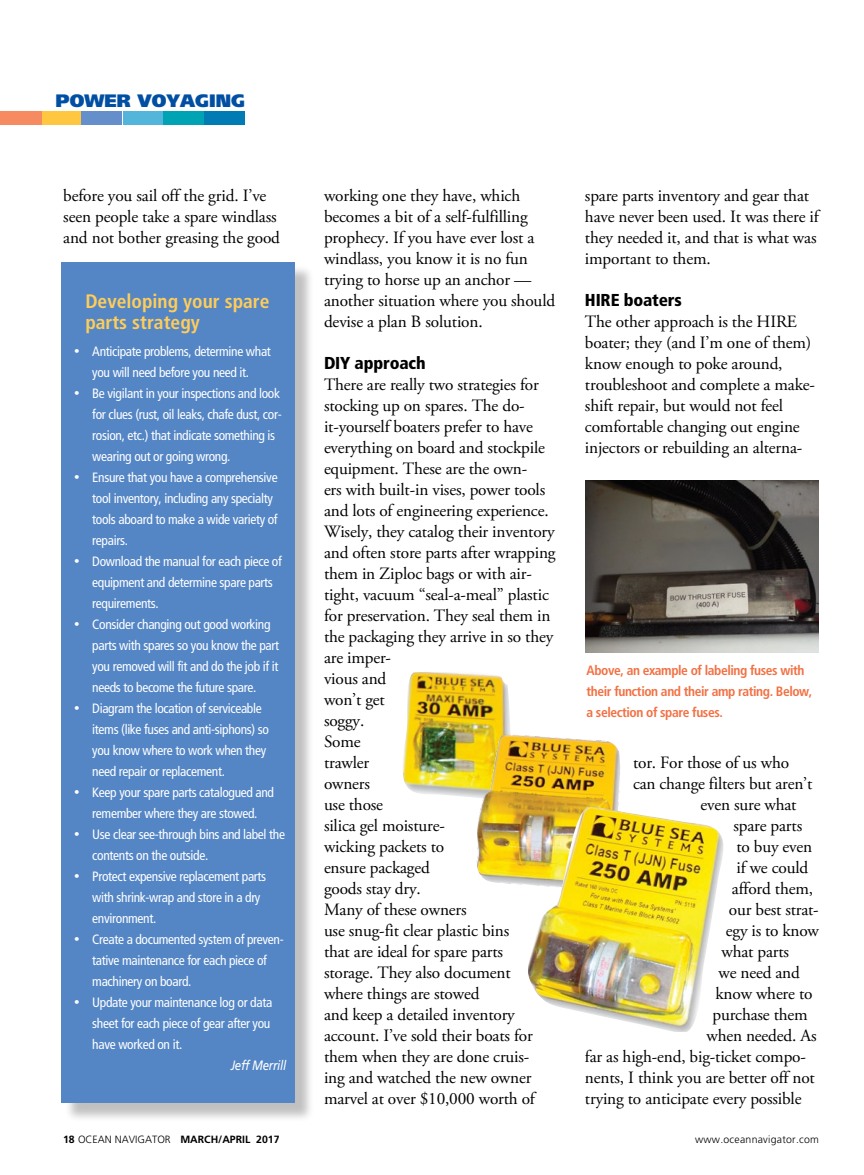
<style>
.page{position:relative;width:864px;height:1175px;background:#fff}
.page>*{position:absolute;margin:0;border:0;box-sizing:border-box;transform-origin:0 0}
.t1{font:700 condensed 19.5px/21px "Frutiger";color:#ffcd58}
.t2{font:900 18px "Frutiger";color:#004fa3}
.t3{font:17.25px/21px "Adobe Garamond Pro";letter-spacing:-.01em;color:#000}
.t4{font:900 condensed 17.25px "Frutiger";letter-spacing:-.01em;color:#000}
.t5{font:condensed 13.5px/21px "Frutiger";letter-spacing:-.025em;color:#fff}
.t6{font:700 condensed 13.5px/21px "Frutiger";letter-spacing:-.03em;color:#f37043}
.t7{font:italic 13.5px "Frutiger";letter-spacing:-.025em;color:#fff;scale:.85 1}
.t8{font:700 10.5px "Frutiger";color:#000}
.t9{font:300 10.5px "Frutiger";letter-spacing:.025em;color:#000}
.s1{font-weight:300}
</style>
<div class="page">
<div style="left:41px;top:112px;width:40px;height:13px;background:#ffc73f"></div>
<div style="left:82px;top:112px;width:40px;height:13px;background:#648fca"></div>
<div style="left:123px;top:112px;width:40px;height:13px;background:#54b5da"></div>
<div style="left:164px;top:112px;width:40px;height:13px;background:#00a3b3"></div>
<div style="left:205px;top:112px;width:40px;height:13px;background:#007bb4"></div>
<div style="left:0;top:112px;width:42px;height:13px;background:#f68b62"></div>
<img style="left:585px;top:480px;width:234px;height:172px">
<div style="left:64px;top:264px;width:250px;height:857px;background:#000;opacity:.25"></div>
<div style="left:62px;top:262px;width:233px;height:841px;background:#5486c6"></div>
<img style="left:403px;top:672px;width:107px;height:126px">
<img style="left:475px;top:734px;width:145px;height:151px">
<img style="left:526px;top:807px;width:197px;height:225px">
<p class="t2" style="left:55px;top:89px;width:191px">POWER VOYAGING</p>
<p class="t3" style="left:63px;top:185px;width:218px">before you sail off the grid. I’ve seen people take a spare windlass and not bother greasing the good</p>
<p class="t1" style="left:85px;top:291px;width:186px">Developing your spare parts strategy</p>
<p class="t5" style="left:74px;top:341px;width:199px;text-align:center">• Anticipate problems, determine what you will need before you need it.</p>
<p class="t5" style="left:92px;top:383px;width:191px;text-indent:-18px">• Be vigilant in your inspections and look for clues (rust, oil leaks, chafe dust, cor&shy;rosion, etc.) that indicate something is wearing out or going wrong.</p>
<p class="t5" style="left:92px;top:467px;width:187px;text-indent:-18px">• Ensure that you have a comprehensive tool inventory, including any specialty tools aboard to make a wide variety of repairs.</p>
<p class="t5" style="left:92px;top:551px;width:191px;text-indent:-18px">• Download the manual for each piece of equipment and determine spare parts requirements.</p>
<p class="t5" style="left:92px;top:614px;width:188px;text-indent:-18px">• Consider changing out good working parts with spares so you know the part you removed will fit and do the job if it needs to become the future spare.</p>
<p class="t5" style="left:92px;top:698px;width:178px;text-indent:-18px">• Diagram the location of serviceable items (like fuses and anti-siphons) so you know where to work when they need repair or replacement.</p>
<p class="t5" style="left:74px;top:782px;width:202px;text-align:center">• Keep your spare parts catalogued and remember where they are stowed.</p>
<p class="t5" style="left:92px;top:824px;width:194px;text-indent:-18px">• Use clear see-through bins and label the contents on the outside.</p>
<p class="t5" style="left:92px;top:866px;width:175px;text-indent:-18px">• Protect expensive replacement parts with shrink-wrap and store in a dry environment.</p>
<p class="t5" style="left:92px;top:929px;width:193px;text-indent:-18px">• Create a documented system of preven&shy;tative maintenance for each piece of machinery on board.</p>
<p class="t5" style="left:92px;top:992px;width:181px;text-indent:-18px">• Update your maintenance log or data sheet for each piece of gear after you have worked on it.</p>
<p class="t7" style="left:231px;top:1057px;width:67px">Jeff Merrill</p>
<p class="t3" style="left:324px;top:186px;width:233px">working one they have, which becomes a bit of a self-fulfilling prophecy. If you have ever lost a windlass, you know it is no fun trying to horse up an anchor — another situation where you should devise a plan B solution.</p>
<p class="t4" style="left:324px;top:353px;width:103px">DIY approach</p>
<p class="t3" style="left:324px;top:375px;width:233px">There are really two strategies for stocking up on spares. The do&shy;it-yourself boaters prefer to have everything on board and stockpile equipment. These are the own-<br>ers with built-in vises, power tools and lots of engineering experience.<br>Wisely, they catalog their inventory and often store parts after wrapping them in Ziploc bags or with air&shy;tight, vacuum “seal-a-meal” plastic for preservation. They seal them in the packaging they arrive in so they are imper-<br>vious and<br>won’t get<br>soggy.<br>Some<br>trawler<br>owners<br>use those<br>silica gel moisture-<br>wicking packets to<br>ensure packaged<br>goods stay dry.<br>Many of these owners<br>use snug-fit clear plastic bins<br>that are ideal for spare parts storage. They also document<br>where things are stowed<br>and keep a detailed inventory account. I’ve sold their boats for them when they are done cruis-<br>ing and watched the new owner marvel at over $10,000 worth of</p>
<p class="t3" style="left:585px;top:186px;width:235px">spare parts inventory and gear that have never been used. It was there if they needed it, and that is what was important to them.</p>
<p class="t4" style="left:585px;top:290px;width:98px">HIRE boaters</p>
<p class="t3" style="left:585px;top:312px;width:232px">The other approach is the HIRE boater; they (and I’m one of them) know enough to poke around, troubleshoot and complete a make&shy;shift repair, but would not feel comfortable changing out engine injectors or rebuilding an alterna-</p>
<p class="t6" style="left:586px;top:659px;width:227px">Above, an example of labeling fuses with their function and their amp rating. Below, a selection of spare fuses.</p>
<p class="t3" style="left:633px;top:753px;width:158px">tor. For those of us who</p>
<p class="t3" style="left:633px;top:774px;width:181px">can change filters but aren’t</p>
<p class="t3" style="left:700px;top:795px;width:98px">even sure what</p>
<p class="t3" style="left:733px;top:816px;width:70px">spare parts</p>
<p class="t3" style="left:736px;top:837px;width:77px">to buy even</p>
<p class="t3" style="left:736px;top:858px;width:73px">if we could</p>
<p class="t3" style="left:732px;top:879px;width:83px">afford them,</p>
<p class="t3" style="left:729px;top:900px;width:91px">our best strat-</p>
<p class="t3" style="left:726px;top:921px;width:94px">egy is to know</p>
<p class="t3" style="left:721px;top:942px;width:69px">what parts</p>
<p class="t3" style="left:718px;top:963px;width:83px">we need and</p>
<p class="t3" style="left:715px;top:984px;width:99px">know where to</p>
<p class="t3" style="left:712px;top:1005px;width:97px">purchase them</p>
<p class="t3" style="left:706px;top:1026px;width:112px">when needed. As</p>
<p class="t3" style="left:585px;top:1047px;width:223px">far as high-end, big-ticket compo-</p>
<p class="t3" style="left:585px;top:1068px;width:231px">nents, I think you are better off not</p>
<p class="t3" style="left:585px;top:1089px;width:218px">trying to anticipate every possible</p>
<p class="t8" style="left:63px;top:1133px;width:218px">18 <span class="s1">OCEAN NAVIGATOR</span> MARCH/APRIL 2017</p>
<p class="t9" style="left:695px;top:1132px;width:125px">www.oceannavigator.com</p>
</div>
